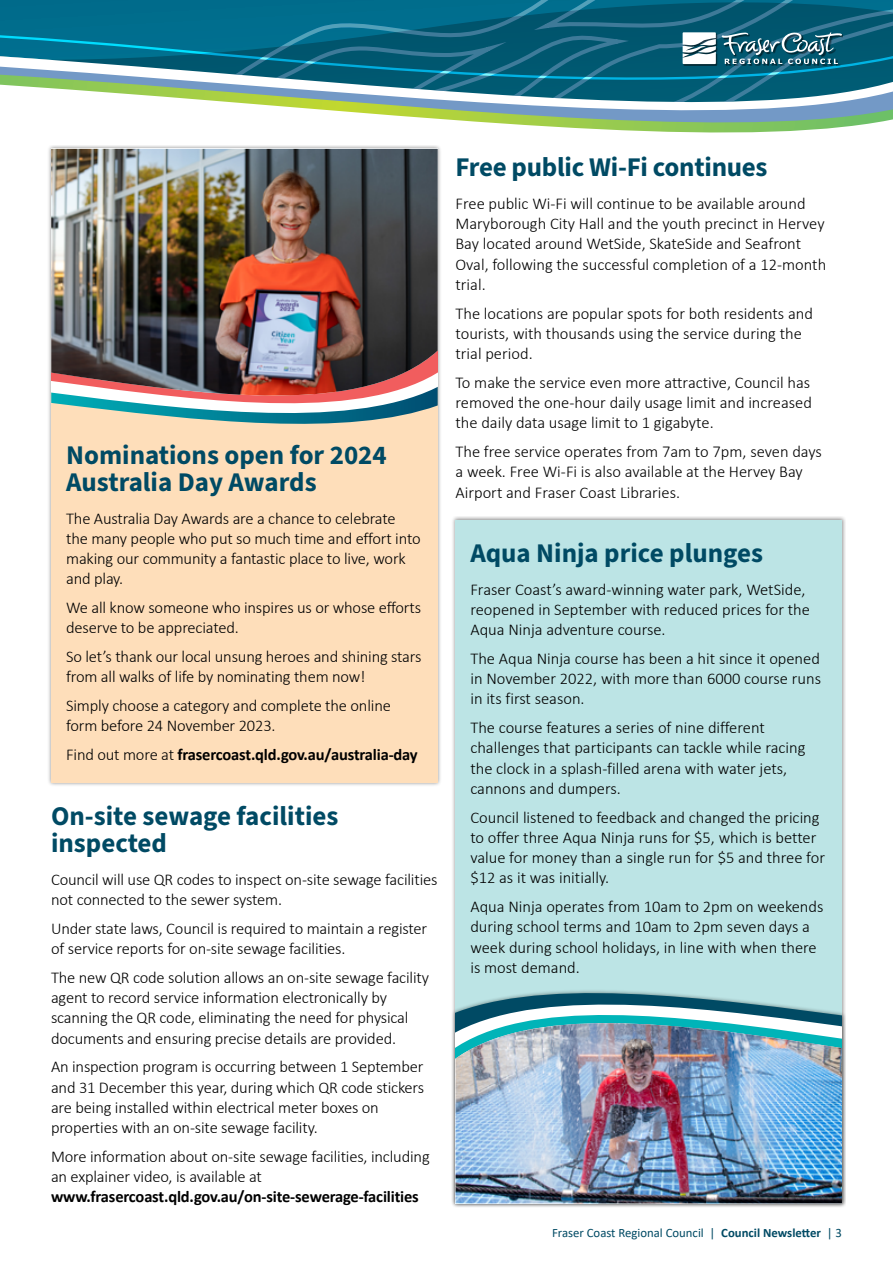
<style>
.page{position:relative;width:893px;height:1263px;background:#fff}
.page>*{position:absolute;margin:0;border:0;box-sizing:border-box;transform-origin:0 0}
.t1{font:700 27px/27px "Source Sans 3";color:#004a64}
.t2{font:300 16.5px/20.2px "Calibri";letter-spacing:-.01em;color:#000}
.t3{font:700 16.5px "Calibri";letter-spacing:-.01em;color:#000}
.t4{font:12.75px "Calibri";color:#004a64}
.s1{font-weight:300}
.s2{font-weight:700}
</style>
<div class="page">
<svg style="left:0;top:81px;width:893px;height:52px"></svg>
<svg style="left:0;top:0;width:893px;height:81px;background:#126d88"></svg>
<div style="left:683px;top:33px;width:160px;height:33px;background:#000;opacity:.55"></div>
<svg style="left:683px;top:32px;width:159px;height:32px"></svg>
<div style="left:455px;top:520px;width:387px;height:683px;background:#bce4e5"></div>
<div style="left:47px;top:145px;width:395px;height:642px;background:#000;opacity:.45"></div>
<div style="left:51px;top:149px;width:387px;height:633px;background:#fedeba"></div>
<svg style="left:51px;top:397px;width:387px;height:27px"></svg>
<img style="left:51px;top:149px;width:387px;height:248px">
<div style="left:451px;top:989px;width:395px;height:218px;background:#000;opacity:.45"></div>
<svg style="left:455px;top:989px;width:387px;height:34px"></svg>
<img style="left:455px;top:1023px;width:387px;height:180px">
<h1 class="t1" style="left:66px;top:441px;width:322px">Nominations open for 2024<br>Australia Day Awards</h1>
<p class="t2" style="left:66px;top:508px;width:356px">The Australia Day Awards are a chance to celebrate the many people who put so much time and effort into making our community a fantastic place to live, work and play.</p>
<p class="t2" style="left:66px;top:597px;width:357px">We all know someone who inspires us or whose efforts deserve to be appreciated.</p>
<p class="t2" style="left:66px;top:646px;width:357px">So let’s thank our local unsung heroes and shining stars from all walks of life by nominating them now!</p>
<p class="t2" style="left:66px;top:695px;width:326px">Simply choose a category and complete the online form before 24 November 2023.</p>
<p class="t3" style="left:66px;top:743px;width:353px"><span class="s1">Find out more at</span> frasercoast.qld.gov.au/australia-day</p>
<h1 class="t1" style="left:51px;top:802px;width:289px">On-site sewage facilities inspected</h1>
<p class="t2" style="left:51px;top:869px;width:388px">Council will use QR codes to inspect on-site sewage facilities not connected to the sewer system.</p>
<p class="t2" style="left:51px;top:918px;width:378px">Under state laws, Council is required to maintain a register of service reports for on-site sewage facilities.</p>
<p class="t2" style="left:51px;top:967px;width:380px">The new QR code solution allows an on-site sewage facility agent to record service information electronically by scanning the QR code, eliminating the need for physical documents and ensuring precise details are provided.</p>
<p class="t2" style="left:51px;top:1057px;width:375px">An inspection program is occurring between 1 September and 31 December this year, during which QR code stickers are being installed within electrical meter boxes on properties with an on-site sewage facility.</p>
<p class="t2" style="left:51px;top:1146px;width:380px">More information about on-site sewage facilities, including an explainer video, is available at</p>
<p class="t3" style="left:51px;top:1185px;width:369px">www.frasercoast.qld.gov.au/on-site-sewerage-facilities</p>
<h1 class="t1" style="left:455px;top:153px;width:314px">Free public Wi-Fi continues</h1>
<p class="t2" style="left:455px;top:193px;width:372px">Free public Wi-Fi will continue to be available around Maryborough City Hall and the youth precinct in Hervey Bay located around WetSide, SkateSide and Seafront Oval, following the successful completion of a 12-month trial.</p>
<p class="t2" style="left:455px;top:303px;width:359px">The locations are popular spots for both residents and tourists, with thousands using the service during the trial period.</p>
<p class="t2" style="left:455px;top:372px;width:358px;text-align:justify">To make the service even more attractive, Council has removed the one-hour daily usage limit and increased the daily data usage limit to 1 gigabyte.</p>
<p class="t2" style="left:455px;top:441px;width:368px">The free service operates from 7am to 7pm, seven days a week. Free Wi-Fi is also available at the Hervey Bay<br>Airport and Fraser Coast Libraries.</p>
<h1 class="t1" style="left:470px;top:539px;width:294px">Aqua Ninja price plunges</h1>
<p class="t2" style="left:470px;top:579px;width:341px">Fraser Coast’s award-winning water park, WetSide, reopened in September with reduced prices for the<br>Aqua Ninja adventure course.</p>
<p class="t2" style="left:470px;top:648px;width:352px;text-align:justify">The Aqua Ninja course has been a hit since it opened in November 2022, with more than 6000 course runs in its first season.</p>
<p class="t2" style="left:470px;top:717px;width:337px">The course features a series of nine different challenges that participants can tackle while racing the clock in a splash-filled arena with water jets, cannons and dumpers.</p>
<p class="t2" style="left:470px;top:807px;width:356px">Council listened to feedback and changed the pricing to offer three Aqua Ninja runs for $5, which is better value for money than a single run for $5 and three for $12 as it was initially.</p>
<p class="t2" style="left:470px;top:896px;width:355px">Aqua Ninja operates from 10am to 2pm on weekends during school terms and 10am to 2pm seven days a week during school holidays, in line with when there is most demand.</p>
<p class="t4" style="left:552px;top:1224px;width:291px">Fraser Coast Regional Council | <span class="s2">Council Newsletter</span> | 3</p>
</div>
